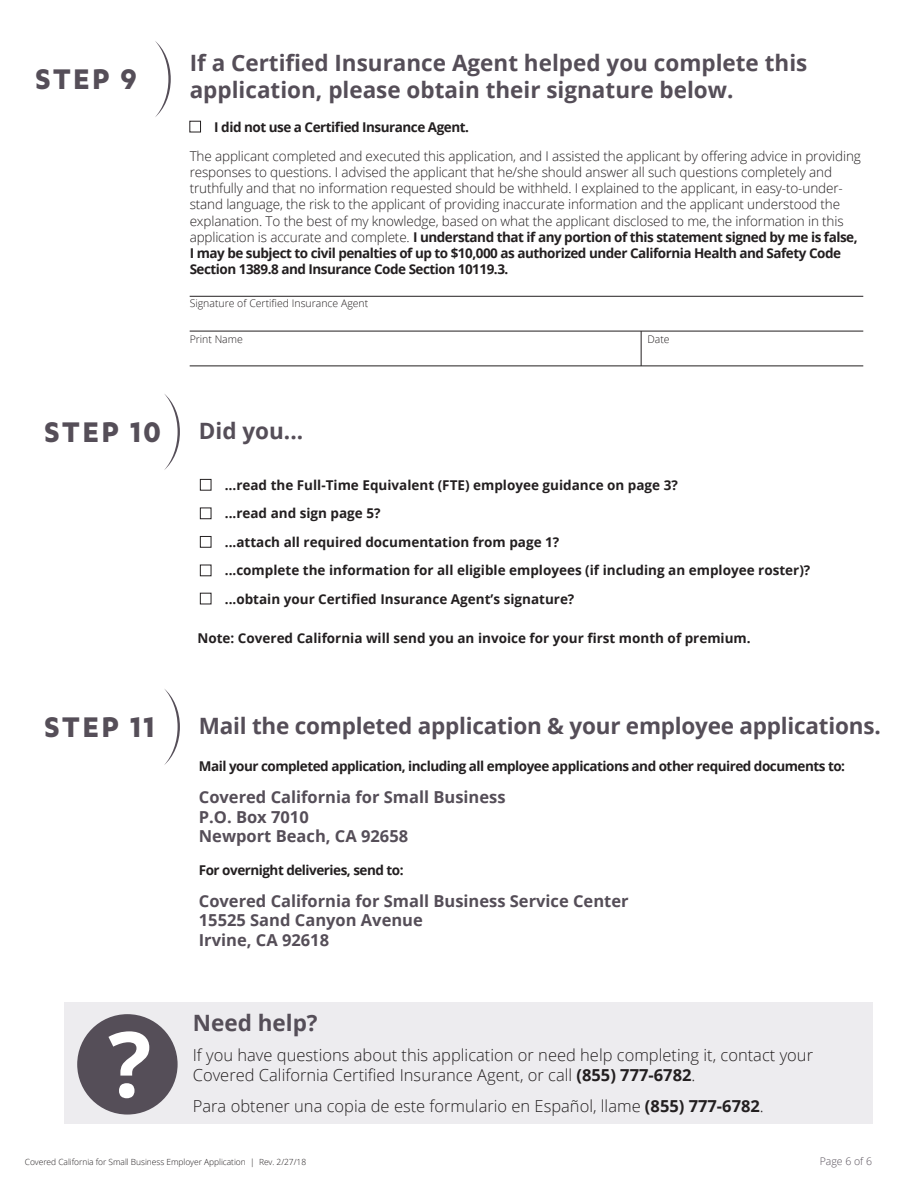
<style>
.page{position:relative;width:918px;height:1188px;background:#fff}
.page>*{position:absolute;margin:0;border:0;box-sizing:border-box;transform-origin:0 0}
.t1{font:700 33px "Karbon";letter-spacing:.075em;color:#554e58}
.t2{font:700 22.5px/27px "Open Sans";color:#554e58}
.t3{font:300 16.5px/19.8px "Open Sans";color:#231f20}
.t4{font:700 16.5px/19.8px "Open Sans";color:#554e58}
.t5{font:300 13.5px/16.2px "Open Sans";letter-spacing:-.01em;color:#231f20}
.t6{font:700 13.5px/28.5px "Open Sans";color:#231f20}
.t7{font:700 13.5px "Open Sans";letter-spacing:-.035em;color:#231f20}
.t8{font:300 10.5px "Open Sans";color:#231f20}
.t9{font:300 10.5px "Open Sans";color:#554e58}
.t10{font:300 8.4px "Open Sans";letter-spacing:-.005em;color:#231f20}
.s1{font-weight:700}
.s2{font-family:"Karbon";font-size:33px}
</style>
<div class="page">
<div style="left:64px;top:1002px;width:808px;height:121px;background:#edecef"></div>
<svg style="left:164px;top:689px;width:16px;height:76px"></svg>
<div style="left:77px;top:1014px;width:101px;height:101px;background:#554e58;border-radius:50%"></div>
<svg style="left:108px;top:1031px;width:41px;height:67px"></svg>
<svg style="left:164px;top:394px;width:16px;height:76px"></svg>
<div style="left:200px;top:479px;width:11px;height:12px;border:1px solid #231f20"></div>
<div style="left:200px;top:508px;width:11px;height:11px;border:1px solid #231f20"></div>
<div style="left:200px;top:536px;width:11px;height:12px;border:1px solid #231f20"></div>
<div style="left:200px;top:565px;width:11px;height:11px;border:1px solid #231f20"></div>
<div style="left:200px;top:593px;width:11px;height:11px;border:1px solid #231f20"></div>
<div style="left:189px;top:121px;width:12px;height:11px;border:1px solid #231f20"></div>
<svg style="left:155px;top:41px;width:16px;height:76px"></svg>
<hr style="left:190px;top:296px;width:673px;height:1px;background:#231f20">
<hr style="left:190px;top:331px;width:673px;height:1px;background:#231f20">
<hr style="left:190px;top:366px;width:673px;height:1px;background:#231f20">
<hr style="left:641px;top:331px;width:1px;height:35px;background:#231f20">
<h1 class="t1" style="left:35px;top:60px;width:103px">STEP 9</h1>
<h2 class="t2" style="left:190px;top:49px;width:619px">If a Certified Insurance Agent helped you complete this application, please obtain their signature below.</h2>
<p class="t7" style="left:214px;top:117px;width:256px">I did not use a Certified Insurance Agent.</p>
<p class="t5" style="left:190px;top:147px;width:673px">The applicant completed and executed this application, and I assisted the applicant by offering advice in providing responses to questions. I advised the applicant that he/she should answer all such questions completely and truthfully and that no information requested should be withheld. I explained to the applicant, in easy-to-under&shy;stand language, the risk to the applicant of providing inaccurate information and the applicant understood the explanation. To the best of my knowledge, based on what the applicant disclosed to me, the information in this application is accurate and complete. <span class="s1">I understand that if any portion of this statement signed by me is false, I may be subject to civil penalties of up to $10,000 as authorized under California Health and Safety Code Section 1389.8 and Insurance Code Section 10119.3.</span></p>
<p class="t8" style="left:190px;top:296px;width:180px">Signature of Certified Insurance Agent</p>
<p class="t8" style="left:190px;top:332px;width:55px">Print Name</p>
<p class="t8" style="left:647px;top:332px;width:24px">Date</p>
<h2 class="t2" style="left:45px;top:416px;width:260px"><span class="s2">STEP 10</span> Did you...</h2>
<p class="t6" style="left:225px;top:470px;width:587px">…read the Full-Time Equivalent (FTE) employee guidance on page 3?<br>...read and sign page 5?<br>...attach all required documentation from page 1?<br>...complete the information for all eligible employees (if including an employee roster)? ...obtain your Certified Insurance Agent’s signature?</p>
<p class="t6" style="left:197px;top:623px;width:555px">Note: Covered California will send you an invoice for your first month of premium.</p>
<h1 class="t1" style="left:45px;top:708px;width:111px">STEP 11</h1>
<h2 class="t2" style="left:199px;top:711px;width:683px">Mail the completed application &amp; your employee applications.</h2>
<p class="t7" style="left:199px;top:757px;width:648px">Mail your completed application, including all employee applications and other required documents to:</p>
<p class="t4" style="left:199px;top:786px;width:308px">Covered California for Small Business<br>P.O. Box 7010<br>Newport Beach, CA 92658</p>
<p class="t7" style="left:199px;top:860px;width:206px">For overnight deliveries, send to:</p>
<p class="t4" style="left:199px;top:890px;width:431px">Covered California for Small Business Service Center<br>15525 Sand Canyon Avenue<br>Irvine, CA 92618</p>
<h2 class="t2" style="left:193px;top:1009px;width:126px">Need help?</h2>
<p class="t3" style="left:193px;top:1045px;width:622px">If you have questions about this application or need help completing it, contact your<br>Covered California Certified Insurance Agent, or call <span class="s1">(855) 777-6782</span>.</p>
<p class="t3" style="left:193px;top:1095px;width:573px">Para obtener una copia de este formulario en Español, llame <span class="s1">(855) 777-6782</span>.</p>
<p class="t10" style="left:25px;top:1156px;width:283px">Covered California for Small Business Employer Application | Rev. 2/27/18</p>
<p class="t9" style="left:820px;top:1154px;width:54px">Page 6 of 6</p>
</div>
